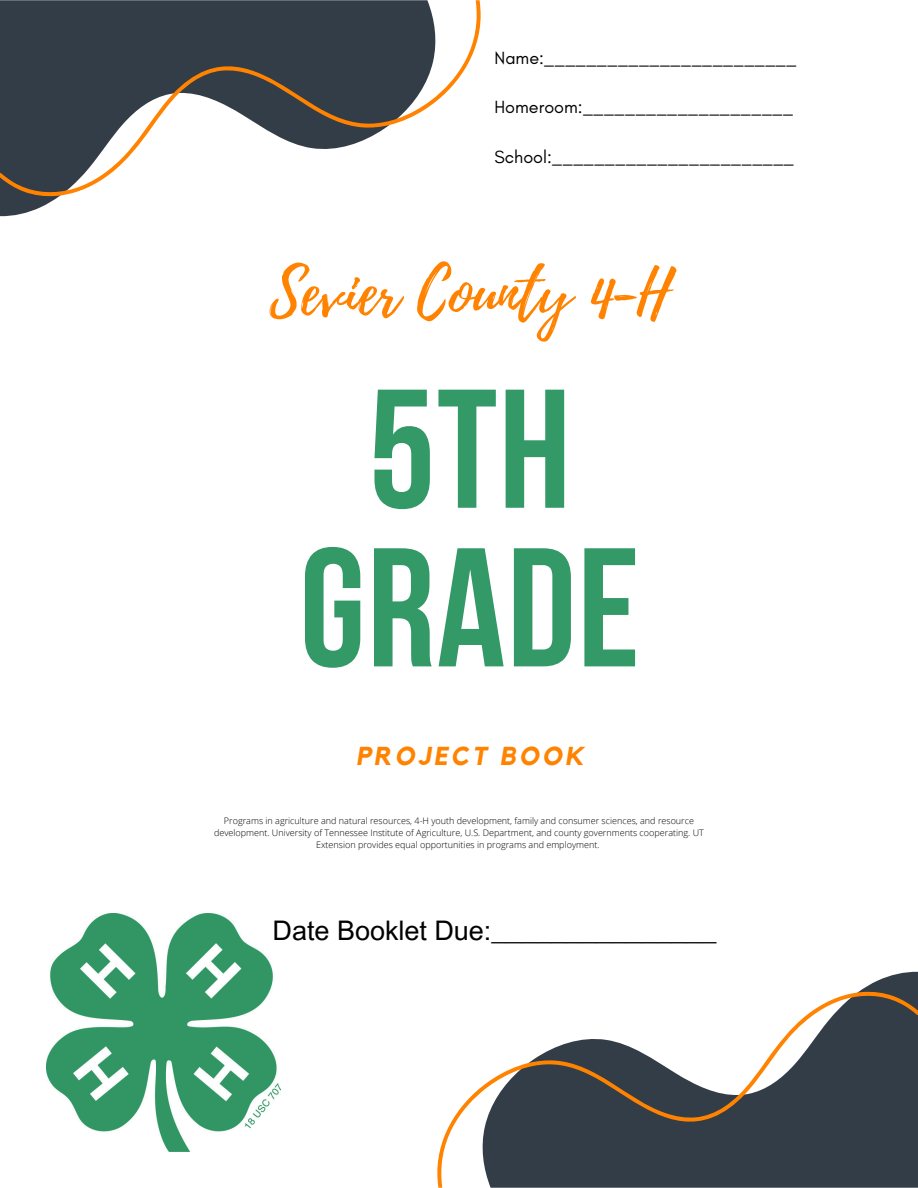
<style>
.page{position:relative;width:918px;height:1188px;background:#fff}
.page>*{position:absolute;margin:0;border:0;box-sizing:border-box;transform-origin:0 0}
.t1{font:700 168.75px/158.7px "Bebas Neue";letter-spacing:.01em;color:#396;text-align:center}
.t2{font:63px "Playlist Script";color:#ff8300}
.t3{font:27px "Arial MT Pro";color:#000}
.t4{font:italic 700 25.8px "Kollektif";letter-spacing:.12em;color:#ff8300}
.t5{font:18px "Glacial Indifference";color:#000}
.t6{font:300 9px/12.1px "Open Sans";color:#000;text-align:center}
</style>
<div class="page">
<svg style="left:860px;top:972px;width:58px;height:19px"></svg>
<svg style="left:437px;top:991px;width:481px;height:197px;fill:#333d47"></svg>
<svg style="left:0;top:197px;width:58px;height:19px"></svg>
<svg style="left:0;top:0;width:481px;height:197px;fill:#333d47"></svg>
<img style="left:47px;top:913px;width:234px;height:239px">
<h2 class="t5" style="left:495px;top:47px;width:304px">Name:________________________</h2>
<h1 class="t5" style="left:495px;top:96px;width:300px">Homeroom:____________________</h1>
<h3 class="t5" style="left:495px;top:146px;width:301px">School:_______________________</h3>
<h5 class="t2" style="left:270px;top:248px;width:402px">Sevier County 4-H</h5>
<p class="t1" style="left:300px;top:386px;width:342px">5TH<br>GRADE</p>
<h5 class="t4" style="left:356px;top:744px;width:229px">PROJECT BOOK</h5>
<p class="t6" style="left:214px;top:814px;width:491px">Programs in agriculture and natural resources, 4-H youth development, family and consumer sciences, and resource development. University of Tennessee Institute of Agriculture, U.S. Department, and county governments cooperating. UT<br>Extension provides equal opportunities in programs and employment.</p>
<p class="t3" style="left:273px;top:921px;width:446px">Date Booklet Due:_______________</p>
</div>
